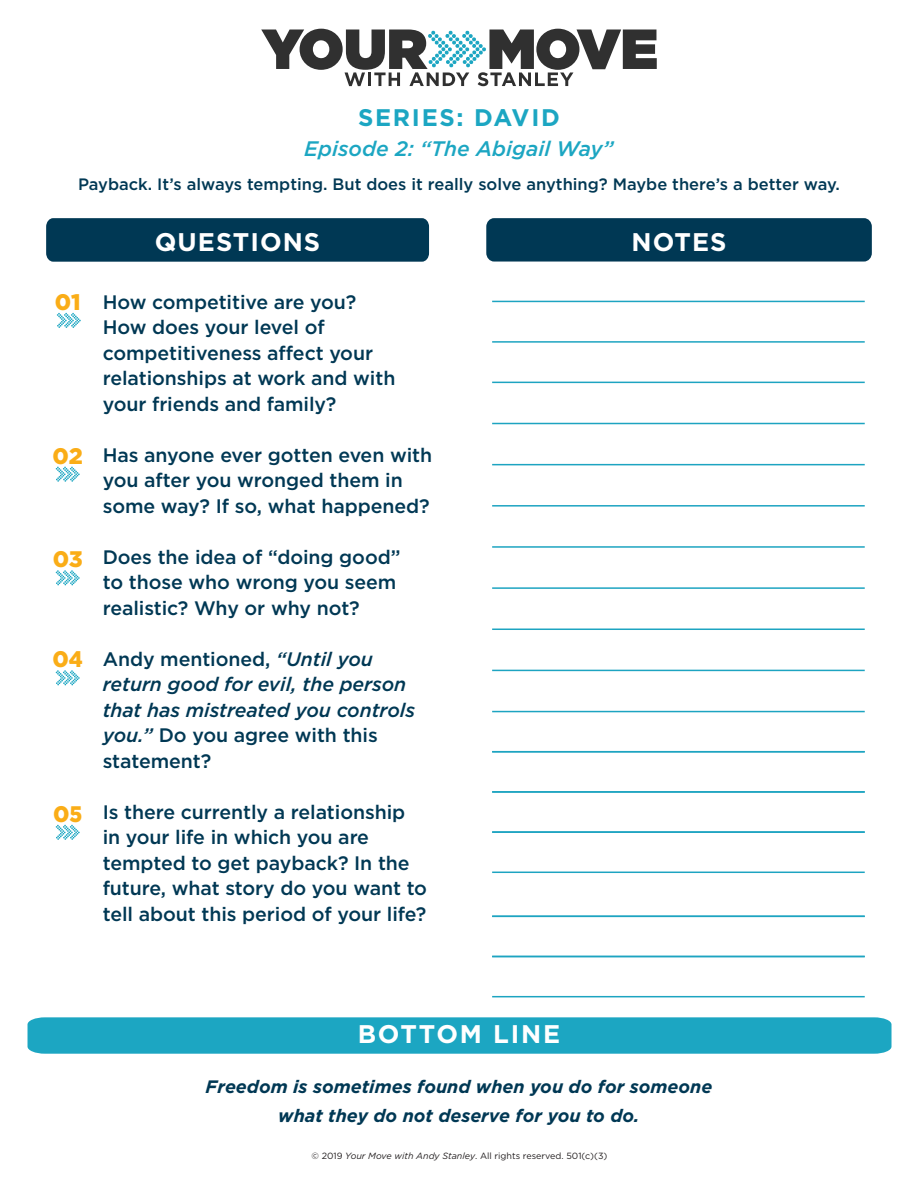
<style>
.page{position:relative;width:918px;height:1188px;background:#fff}
.page>*{position:absolute;margin:0;border:0;box-sizing:border-box;transform-origin:0 0}
.t1{font:700 25.5px "Gotham";letter-spacing:.04em;color:#fff}
.t2{font:700 25.5px "Gotham";letter-spacing:.07em;color:#fff}
.t3{font:700 24px "Gotham";letter-spacing:.07em;color:#1ca6c2}
.t4{font:900 22.5px "Gotham";letter-spacing:-.01em;color:#faad17}
.t5{font:italic 500 21px "Gotham";color:#1ca6c2}
.t6{font:500 19.5px/25.5px "Gotham";letter-spacing:-.005em;color:#003854}
.t7{font:italic 500 19.5px/25.5px "Gotham";letter-spacing:-.005em;color:#003854}
.t8{font:italic 700 18px/28.5px "Gotham";color:#003854;text-align:center}
.t9{font:500 16.5px "Gotham";color:#003854}
.t10{font:9px "Gotham";color:#231f20}
.s1{font-style:normal}
.s2{font-style:italic}
</style>
<div class="page">
<div style="left:28px;top:1017px;width:864px;height:37px;background:#1ca6c2"></div>
<div style="left:486px;top:218px;width:386px;height:44px;background:#003854;border-radius:8px"></div>
<div style="left:46px;top:218px;width:383px;height:44px;background:#003854"></div>
<svg style="left:57px;top:313px;width:24px;height:15px"></svg>
<svg style="left:56px;top:467px;width:24px;height:15px"></svg>
<svg style="left:56px;top:570px;width:24px;height:15px"></svg>
<svg style="left:56px;top:670px;width:24px;height:15px"></svg>
<hr style="left:492px;top:301px;width:373px;height:1px;background:#1da4c1">
<hr style="left:492px;top:341px;width:373px;height:2px;background:#1da4c1">
<hr style="left:492px;top:382px;width:373px;height:1px;background:#1da4c1">
<hr style="left:492px;top:423px;width:373px;height:1px;background:#1da4c1">
<hr style="left:492px;top:464px;width:373px;height:1px;background:#1da4c1">
<hr style="left:492px;top:505px;width:373px;height:2px;background:#1da4c1">
<hr style="left:492px;top:546px;width:373px;height:2px;background:#1da4c1">
<hr style="left:492px;top:587px;width:373px;height:2px;background:#1da4c1">
<hr style="left:492px;top:629px;width:373px;height:1px;background:#1da4c1">
<hr style="left:492px;top:670px;width:373px;height:1px;background:#1da4c1">
<hr style="left:492px;top:711px;width:373px;height:1px;background:#1da4c1">
<hr style="left:492px;top:751px;width:373px;height:1px;background:#1da4c1">
<hr style="left:492px;top:791px;width:373px;height:2px;background:#1da4c1">
<hr style="left:492px;top:916px;width:373px;height:1px;background:#1da4c1">
<hr style="left:492px;top:831px;width:373px;height:2px;background:#1da4c1">
<hr style="left:492px;top:956px;width:373px;height:1px;background:#1da4c1">
<hr style="left:492px;top:996px;width:373px;height:1px;background:#1da4c1">
<hr style="left:492px;top:872px;width:373px;height:1px;background:#1da4c1">
<svg style="left:261px;top:29px;width:396px;height:57px"></svg>
<svg style="left:56px;top:825px;width:24px;height:15px"></svg>
<p class="t3" style="left:358px;top:103px;width:203px">SERIES: DAVID</p>
<p class="t5" style="left:304px;top:136px;width:311px">Episode 2: “The Abigail Way”</p>
<p class="t9" style="left:78px;top:174px;width:763px">Payback. It’s always tempting. But does it really solve anything? Maybe there’s a better way.</p>
<p class="t4" style="left:55px;top:286px;width:27px">01</p>
<p class="t4" style="left:53px;top:440px;width:32px">02</p>
<p class="t4" style="left:53px;top:544px;width:31px">03</p>
<p class="t4" style="left:53px;top:644px;width:32px">04</p>
<p class="t4" style="left:53px;top:798px;width:31px">05</p>
<p class="t1" style="left:155px;top:227px;width:167px">QUESTIONS</p>
<p class="t1" style="left:632px;top:227px;width:97px">NOTES</p>
<p class="t6" style="left:103px;top:289px;width:294px">How competitive are you?<br>How does your level of competitiveness affect your relationships at work and with your friends and family?</p>
<p class="t6" style="left:103px;top:442px;width:331px">Has anyone ever gotten even with you after you wronged them in some way? If so, what happened?</p>
<p class="t6" style="left:103px;top:544px;width:299px">Does the idea of “doing good” to those who wrong you seem realistic? Why or why not?</p>
<p class="t7" style="left:103px;top:646px;width:314px"><span class="s1">Andy mentioned,</span> “Until you return good for evil, the person that has mistreated you controls you.” <span class="s1">Do you agree with this statement?</span></p>
<p class="t6" style="left:103px;top:799px;width:326px">Is there currently a relationship in your life in which you are tempted to get payback? In the future, what story do you want to tell about this period of your life?</p>
<p class="t2" style="left:358px;top:1019px;width:204px">BOTTOM LINE</p>
<p class="t8" style="left:206px;top:1072px;width:508px">Freedom is sometimes found when you do for someone what they do not deserve for you to do.</p>
<p class="t10" style="left:312px;top:1150px;width:297px">© 2019 <span class="s2">Your Move with Andy Stanley</span>. All rights reserved. 501(c)(3)</p>
</div>
